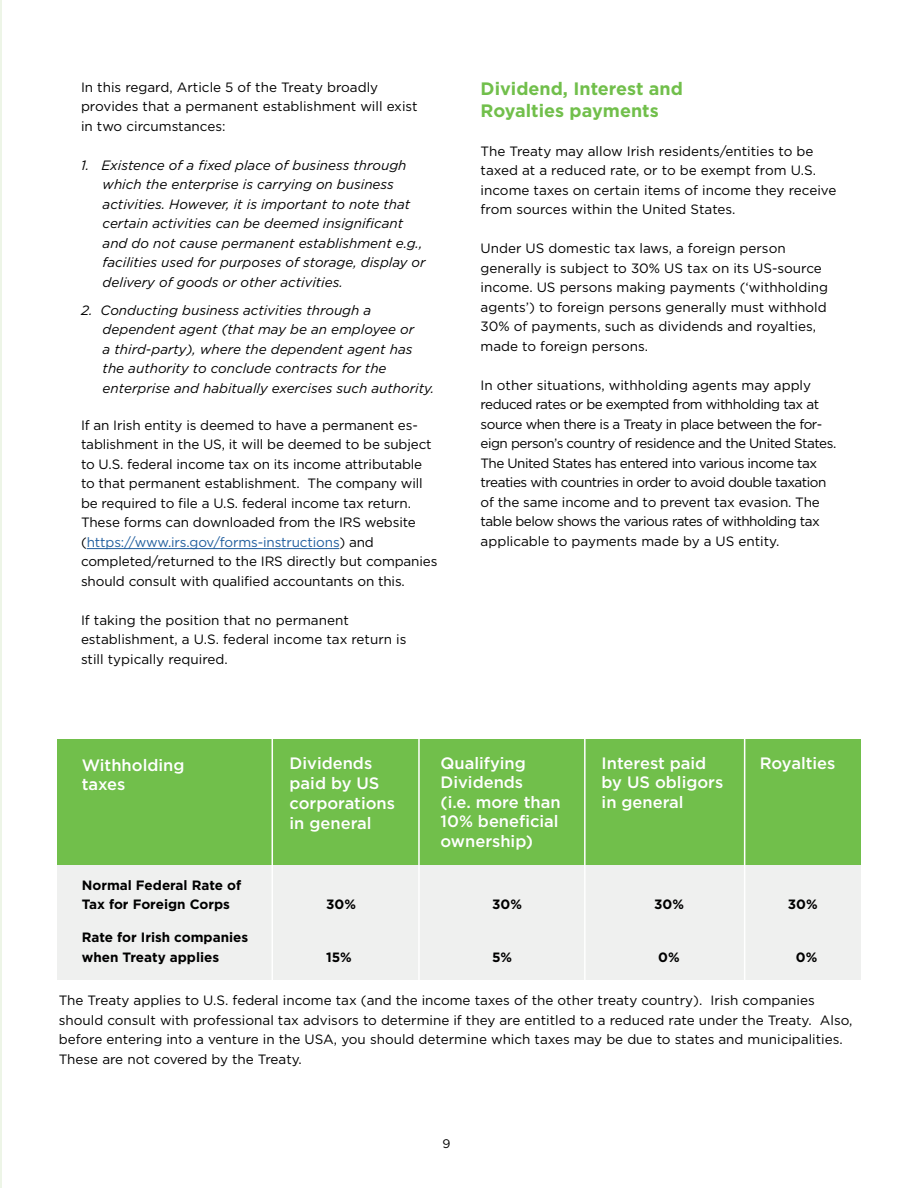
<style>
.page{position:relative;width:918px;height:1188px;background:#fff}
.page>*{position:absolute;margin:0;border:0;box-sizing:border-box;transform-origin:0 0}
.t1{font:700 18px/21.6px "Gotham";color:#71bf4b}
.t2{font:500 16.5px/19.5px "Gotham";color:#fff}
.t3{font:13.5px/19.5px "Gotham";letter-spacing:-.01em;color:#000}
.t4{font:italic 13.5px/19.5px "Gotham";color:#000}
.t5{font:13.5px/19.5px "Gotham";letter-spacing:-.035em;color:#000}
.t6{font:700 13.5px/19.5px "Gotham";color:#000}
.t7{font:12.45px "Gotham";color:#000}
.s1{color:#215e9e}
</style>
<div class="page">
<hr style="left:0;top:0;width:2px;height:1188px;background:#d2e8c4">
<hr style="left:87px;top:548px;width:252px;height:1px;background:#215e9e">
<div style="left:57px;top:739px;width:804px;height:240px;background:#eff0ef"></div>
<div style="left:57px;top:739px;width:804px;height:126px;background:#71bf4b"></div>
<hr style="left:272px;top:727px;width:1px;height:273px;background:#fff">
<hr style="left:418px;top:727px;width:2px;height:273px;background:#fff">
<hr style="left:584px;top:727px;width:2px;height:273px;background:#fff">
<hr style="left:744px;top:727px;width:1px;height:273px;background:#fff">
<p class="t3" style="left:81px;top:77px;width:338px">In this regard, Article 5 of the Treaty broadly provides that a permanent establishment will exist in two circumstances:</p>
<p class="t4" style="left:103px;top:155px;width:325px;text-indent:-22px">1. Existence of a fixed place of business through which the enterprise is carrying on business activities. However, it is important to note that certain activities can be deemed insignificant and do not cause permanent establishment e.g., facilities used for purposes of storage, display or delivery of goods or other activities.</p>
<p class="t4" style="left:103px;top:300px;width:333px;text-indent:-22px">2. Conducting business activities through a dependent agent (that may be an employee or<br>a third-party), where the dependent agent has the authority to conclude contracts for the enterprise and habitually exercises such authority.</p>
<p class="t3" style="left:81px;top:415px;width:358px">If an Irish entity is deemed to have a permanent es&shy;tablishment in the US, it will be deemed to be subject to U.S. federal income tax on its income attributable to that permanent establishment. The company will be required to file a U.S. federal income tax return.<br>These forms can downloaded from the IRS website (<span class="s1">https://www.irs.gov/forms-instructions</span>) and completed/returned to the IRS directly but companies should consult with qualified accountants on this.</p>
<p class="t3" style="left:81px;top:610px;width:327px">If taking the position that no permanent establishment, a U.S. federal income tax return is still typically required.</p>
<h1 class="t1" style="left:481px;top:78px;width:204px">Dividend, Interest and<br>Royalties payments</h1>
<p class="t3" style="left:481px;top:141px;width:357px">The Treaty may allow Irish residents/entities to be taxed at a reduced rate, or to be exempt from U.S. income taxes on certain items of income they receive from sources within the United States.</p>
<p class="t3" style="left:481px;top:239px;width:349px">Under US domestic tax laws, a foreign person generally is subject to 30% US tax on its US-source income. US persons making payments (‘withholding agents’) to foreign persons generally must withhold 30% of payments, such as dividends and royalties, made to foreign persons.</p>
<p class="t5" style="left:481px;top:375px;width:357px">In other situations, withholding agents may apply reduced rates or be exempted from withholding tax at source when there is a Treaty in place between the for&shy;eign person’s country of residence and the United States.<br>The United States has entered into various income tax treaties with countries in order to avoid double taxation of the same income and to prevent tax evasion. The table below shows the various rates of withholding tax applicable to payments made by a US entity.</p>
<p class="t2" style="left:441px;top:753px;width:122px">Qualifying<br>Dividends<br>(i.e. more than<br>10% beneficial ownership)</p>
<p class="t2" style="left:602px;top:753px;width:123px">Interest paid by US obligors in general</p>
<p class="t2" style="left:82px;top:755px;width:104px">Withholding taxes</p>
<p class="t2" style="left:290px;top:753px;width:84px">Dividends</p>
<p class="t2" style="left:760px;top:753px;width:77px">Royalties</p>
<p class="t2" style="left:290px;top:773px;width:107px">paid by US corporations in general</p>
<p class="t6" style="left:82px;top:875px;width:161px">Normal Federal Rate of<br>Tax for Foreign Corps</p>
<p class="t6" style="left:82px;top:928px;width:168px">Rate for Irish companies when Treaty applies</p>
<p class="t6" style="left:326px;top:895px;width:31px">30%</p>
<p class="t6" style="left:492px;top:895px;width:31px">30%</p>
<p class="t6" style="left:654px;top:895px;width:31px">30%</p>
<p class="t6" style="left:788px;top:895px;width:31px">30%</p>
<p class="t6" style="left:326px;top:947px;width:27px">15%</p>
<p class="t6" style="left:492px;top:947px;width:22px">5%</p>
<p class="t6" style="left:658px;top:947px;width:23px">0%</p>
<p class="t6" style="left:796px;top:947px;width:23px">0%</p>
<p class="t3" style="left:59px;top:990px;width:795px">The Treaty applies to U.S. federal income tax (and the income taxes of the other treaty country). Irish companies should consult with professional tax advisors to determine if they are entitled to a reduced rate under the Treaty. Also, before entering into a venture in the USA, you should determine which taxes may be due to states and municipalities.<br>These are not covered by the Treaty.</p>
<p class="t7" style="left:442px;top:1136px;width:10px">9</p>
</div>
